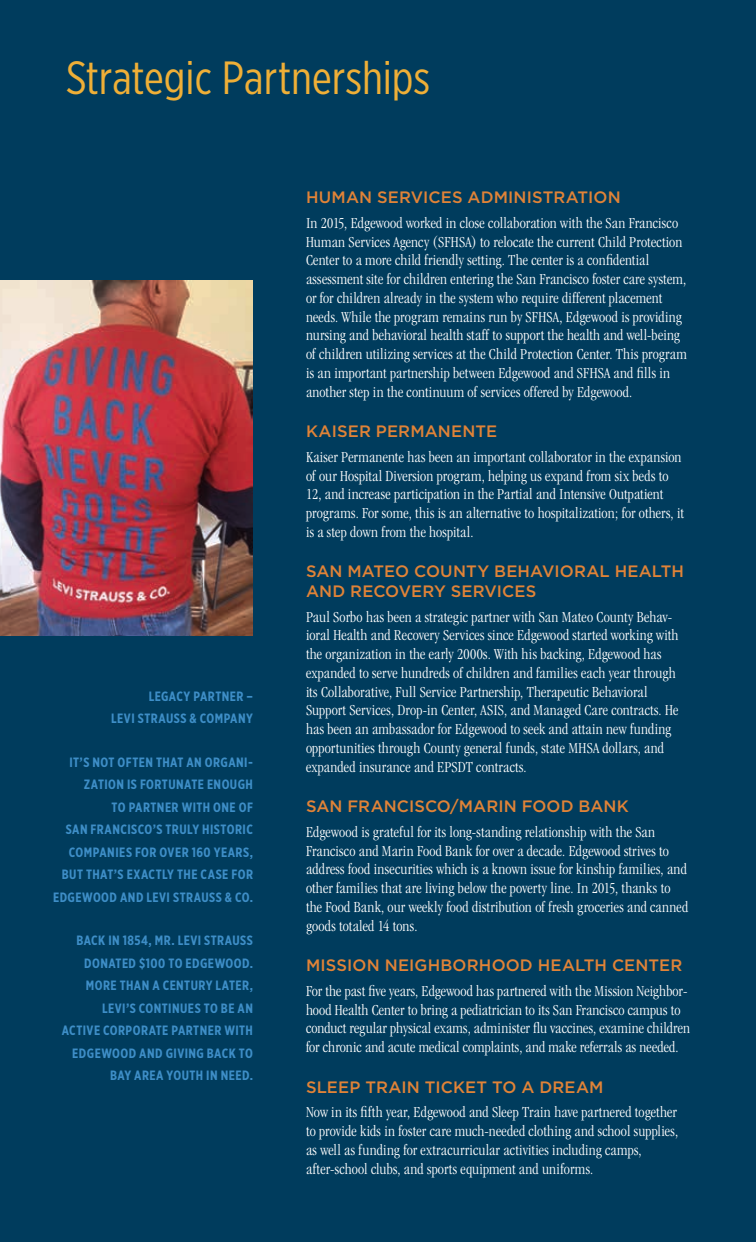
<style>
.page{position:relative;width:756px;height:1242px;background:#003c5d}
.page>*{position:absolute;margin:0;border:0;box-sizing:border-box;transform-origin:0 0}
.t1{font:46.5px "Gotham X Narrow";color:#efaf37}
.t2{font:500 16.5px/19.5px "Gotham";letter-spacing:.005em;color:#e18337}
.t3{font:300 condensed 15.75px/18.8px "Garamond";letter-spacing:.015em;color:#fff}
.t4{font:700 13.5px/22.5px "Gotham X Narrow";letter-spacing:.035em;color:#3e8ec7;text-align:right}
</style>
<div class="page">
<img style="left:0;top:280px;width:252px;height:356px">
<h1 class="t1" style="left:66px;top:50px;width:365px">Strategic Partnerships</h1>
<p class="t4" style="left:111px;top:685px;width:143px">LEGACY PARTNER –<br>LEVI STRAUSS &amp; COMPANY</p>
<p class="t4" style="left:53px;top:751px;width:201px">IT’S NOT OFTEN THAT AN ORGANI-<br>ZATION IS FORTUNATE ENOUGH<br>TO PARTNER WITH ONE OF<br>SAN FRANCISCO’S TRULY HISTORIC<br>COMPANIES FOR OVER 160 YEARS,<br>BUT THAT’S EXACTLY THE CASE FOR<br>EDGEWOOD AND LEVI STRAUSS &amp; CO.</p>
<p class="t4" style="left:62px;top:929px;width:193px">BACK IN 1854, MR. LEVI STRAUSS<br>DONATED $100 TO EDGEWOOD.<br>MORE THAN A CENTURY LATER,<br>LEVI’S CONTINUES TO BE AN<br>ACTIVE CORPORATE PARTNER WITH<br>EDGEWOOD AND GIVING BACK TO<br>BAY AREA YOUTH IN NEED.</p>
<p class="t2" style="left:306px;top:187px;width:316px">HUMAN SERVICES ADMINISTRATION</p>
<p class="t3" style="left:306px;top:214px;width:382px">In 2015, Edgewood worked in close collaboration with the San Francisco Human Services Agency (SFHSA) to relocate the current Child Protection Center to a more child friendly setting. The center is a confidential assessment site for children entering the San Francisco foster care system, or for children already in the system who require different placement needs. While the program remains run by SFHSA, Edgewood is providing nursing and behavioral health staff to support the health and well-being of children utilizing services at the Child Protection Center. This program is an important partnership between Edgewood and SFHSA and fills in another step in the continuum of services offered by Edgewood.</p>
<p class="t2" style="left:306px;top:421px;width:193px">KAISER PERMANENTE</p>
<p class="t3" style="left:306px;top:448px;width:379px">Kaiser Permanente has been an important collaborator in the expansion of our Hospital Diversion program, helping us expand from six beds to 12, and increase participation in the Partial and Intensive Outpatient programs. For some, this is an alternative to hospitalization; for others, it is a step down from the hospital.</p>
<p class="t2" style="left:306px;top:562px;width:379px">SAN MATEO COUNTY BEHAVIORAL HEALTH<br>AND RECOVERY SERVICES</p>
<p class="t3" style="left:306px;top:607px;width:374px">Paul Sorbo has been a strategic partner with San Mateo County Behav&shy;ioral Health and Recovery Services since Edgewood started working with the organization in the early 2000s. With his backing, Edgewood has expanded to serve hundreds of children and families each year through its Collaborative, Full Service Partnership, Therapeutic Behavioral Support Services, Drop-in Center, ASIS, and Managed Care contracts. He has been an ambassador for Edgewood to seek and attain new funding opportunities through County general funds, state MHSA dollars, and expanded insurance and EPSDT contracts.</p>
<p class="t2" style="left:306px;top:796px;width:324px">SAN FRANCISCO/MARIN FOOD BANK</p>
<p class="t3" style="left:306px;top:823px;width:384px">Edgewood is grateful for its long-standing relationship with the San Francisco and Marin Food Bank for over a decade. Edgewood strives to address food insecurities which is a known issue for kinship families, and other families that are living below the poverty line. In 2015, thanks to the Food Bank, our weekly food distribution of fresh groceries and canned goods totaled 14 tons.</p>
<p class="t2" style="left:306px;top:955px;width:378px">MISSION NEIGHBORHOOD HEALTH CENTER</p>
<p class="t3" style="left:306px;top:982px;width:386px">For the past five years, Edgewood has partnered with the Mission Neighbor&shy;hood Health Center to bring a pediatrician to its San Francisco campus to conduct regular physical exams, administer flu vaccines, examine children for chronic and acute medical complaints, and make referrals as needed.</p>
<p class="t2" style="left:306px;top:1077px;width:299px">SLEEP TRAIN TICKET TO A DREAM</p>
<p class="t3" style="left:306px;top:1103px;width:374px">Now in its fifth year, Edgewood and Sleep Train have partnered together to provide kids in foster care much-needed clothing and school supplies, as well as funding for extracurricular activities including camps, after-school clubs, and sports equipment and uniforms.</p>
</div>
